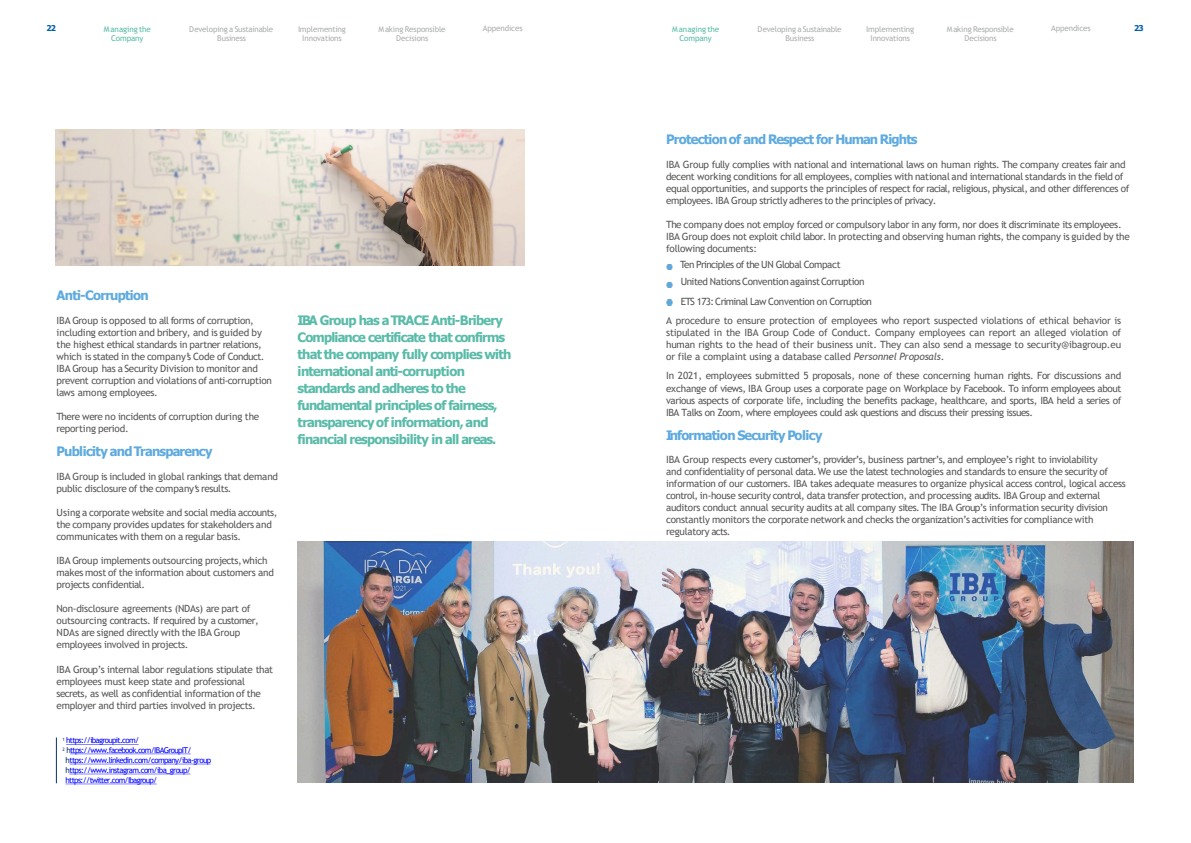
<style>
.page{position:relative;width:1191px;height:843px;background:#fff}
.page>*{position:absolute;margin:0;border:0;box-sizing:border-box;transform-origin:0 0}
.t1{font:700 13px/17px "Tahoma";letter-spacing:-.06em;color:#59bba8}
.t2{font:700 13px "Tahoma";letter-spacing:-.055em;color:#5eaade}
.t3{font:10px/12px "Trebuchet MS";letter-spacing:-.03em;color:#575756}
.t4{font:10px "Trebuchet MS";letter-spacing:-.055em;color:#575756}
.t5{font:8px/9px "Trebuchet MS";letter-spacing:-.015em;color:#acaeaf;text-align:center}
.t6{font:8px/10px "Trebuchet MS";letter-spacing:-.085em;color:#00f}
.t7{font:8px "Trebuchet MS";letter-spacing:-.01em;color:#59bba8}
.t8{font:700 8px "Tahoma";color:#005da9}
.s1{color:#0d306e}
.s2{font-style:italic}
</style>
<div class="page">
<svg style="left:666px;top:264px;width:6px;height:6px"></svg>
<svg style="left:666px;top:282px;width:6px;height:5px"></svg>
<svg style="left:666px;top:300px;width:6px;height:5px"></svg>
<svg style="left:66px;top:744px;width:73px;height:1px"></svg>
<svg style="left:70px;top:753px;width:121px;height:1px"></svg>
<svg style="left:69px;top:763px;width:142px;height:1px"></svg>
<svg style="left:69px;top:773px;width:121px;height:1px"></svg>
<svg style="left:66px;top:783px;width:91px;height:1px"></svg>
<hr style="left:56px;top:737px;width:1px;height:45px;background:#0d306e">
<img style="left:55px;top:129px;width:470px;height:136px">
<img style="left:298px;top:541px;width:836px;height:240px">
<p class="t8" style="left:46px;top:23px;width:11px">22</p>
<p class="t7" style="left:104px;top:24px;width:48px">Managing the</p>
<p class="t5" style="left:1051px;top:24px;width:41px">Appendices</p>
<p class="t7" style="left:111px;top:33px;width:34px">Company</p>
<p class="t5" style="left:189px;top:24px;width:86px">Developing a Sustainable<br>Business</p>
<p class="t5" style="left:298px;top:24px;width:49px">Implementing<br>Innovations</p>
<p class="t5" style="left:379px;top:24px;width:69px">Making Responsible<br>Decisions</p>
<p class="t5" style="left:483px;top:24px;width:41px">Appendices</p>
<p class="t7" style="left:672px;top:24px;width:48px">Managing the</p>
<p class="t8" style="left:1134px;top:23px;width:11px">23</p>
<p class="t7" style="left:680px;top:33px;width:34px">Company</p>
<p class="t5" style="left:757px;top:24px;width:86px">Developing a Sustainable<br>Business</p>
<p class="t5" style="left:866px;top:24px;width:49px">Implementing<br>Innovations</p>
<p class="t5" style="left:947px;top:24px;width:69px">Making Responsible<br>Decisions</p>
<p class="t2" style="left:57px;top:286px;width:94px">Anti-Corruption</p>
<p class="t3" style="left:57px;top:314px;width:217px">IBA Group is opposed to all forms of corruption, including extortion and bribery, and is guided by the highest ethical standards in partner relations, which is stated in the company’s Code of Conduct.<br>IBA Group has a Security Division to monitor and prevent corruption and violations of anti-corruption laws among employees.</p>
<p class="t3" style="left:57px;top:410px;width:204px">There were no incidents of corruption during the reporting period.</p>
<p class="t2" style="left:57px;top:442px;width:157px">Publicity and Transparency</p>
<p class="t3" style="left:57px;top:470px;width:223px">IBA Group is included in global rankings that demand public disclosure of the company‘s results.</p>
<p class="t3" style="left:57px;top:506px;width:222px">Using a corporate website and social media accounts, the company provides updates for stakeholders and communicates with them on a regular basis.</p>
<p class="t3" style="left:57px;top:554px;width:219px">IBA Group implements outsourcing projects,which makes most of the information about customers and projects confidential.</p>
<p class="t3" style="left:57px;top:602px;width:204px">Non-disclosure agreements (NDAs) are part of outsourcing contracts. If required by a customer, NDAs are signed directly with the IBA Group employees involved in projects.</p>
<p class="t3" style="left:57px;top:662px;width:218px">IBA Group’s internal labor regulations stipulate that employees must keep state and professional secrets, as well as confidential information of the employer and third parties involved in projects.</p>
<p class="t6" style="left:63px;top:735px;width:78px"><sup>1</sup> https://ibagroupit.com/</p>
<p class="t6" style="left:66px;top:744px;width:147px;text-indent:-3px"><sup>2</sup> <span class="s1">h</span>ttps://www.facebook.com/IBAGroupIT/ <span class="s1">h</span>ttps://www.linkedin.com/company/iba-group <span class="s1">h</span>ttps://www.instagram.com/iba_group/ https://twitter.com/Ibagroup/</p>
<p class="t1" style="left:298px;top:312px;width:215px">IBA Group has aTRACE Anti-Bribery Compliance certificate that confirms that the company fully complies with international anti-corruption standards and adheres to the fundamental principles of fairness, transparency of information, and financial responsibility in all areas.</p>
<p class="t2" style="left:666px;top:130px;width:253px">Protection of and Respect for Human Rights</p>
<p class="t3" style="left:666px;top:158px;width:465px">IBA Group fully complies with national and international laws on human rights. The company creates fair and decent working conditions for all employees, complies with national and international standards in the field of equal opportunities, and supports the principles of respect for racial, religious, physical, and other differences of employees. IBA Group strictly adheres to the principles of privacy.</p>
<p class="t3" style="left:666px;top:218px;width:465px">The company does not employ forced or compulsory labor in any form, nor does it discriminate its employees.<br>IBA Group does not exploit child labor. In protecting and observing human rights, the company is guided by the following documents:</p>
<p class="t3" style="left:680px;top:255px;width:186px;line-height:17.6px">Ten Principles of the UN Global Compact<br>United NationsConvention againstCorruption</p>
<p class="t4" style="left:681px;top:295px;width:193px">ETS 173: Criminal Law Convention on Corruption</p>
<p class="t3" style="left:666px;top:314px;width:457px;text-align:justify">A procedure to ensure protection of employees who report suspected violations of ethical behavior is stipulated in the IBA Group Code of Conduct. Company employees can report an alleged violation of human rights to the head of their business unit. They can also send a message to security@ibagroup.eu or file a complaint using a database called <span class="s2">Personnel Proposals</span>.</p>
<p class="t3" style="left:666px;top:369px;width:457px;text-align:justify">In 2021, employees submitted 5 proposals, none of these concerning human rights. For discussions and exchange of views, IBA Group uses a corporate page on Workplace by Facebook. To inform employees about various aspects of corporate life, including the benefits package, healthcare, and sports, IBA held a series of IBA Talks on Zoom, where employees could ask questions and discuss their pressing issues.</p>
<p class="t2" style="left:666px;top:425px;width:158px">Information Security Policy</p>
<p class="t3" style="left:666px;top:453px;width:444px">IBA Group respects every customer’s, provider’s, business partner’s, and employee’s right to inviolability and confidentiality of personal data.We use the latest technologies and standards to ensure the security of</p>
<p class="t3" style="left:666px;top:477px;width:461px">information of our customers. IBA takes adequate measures to organize physical access control, logical access control, in-house security control, data transfer protection, and processing audits. IBA Group and external auditors conduct annual security audits at all company sites. The IBA Group’s information security division constantly monitors the corporate network and checks the organization’s activities for compliance with regulatory acts.</p>
</div>
